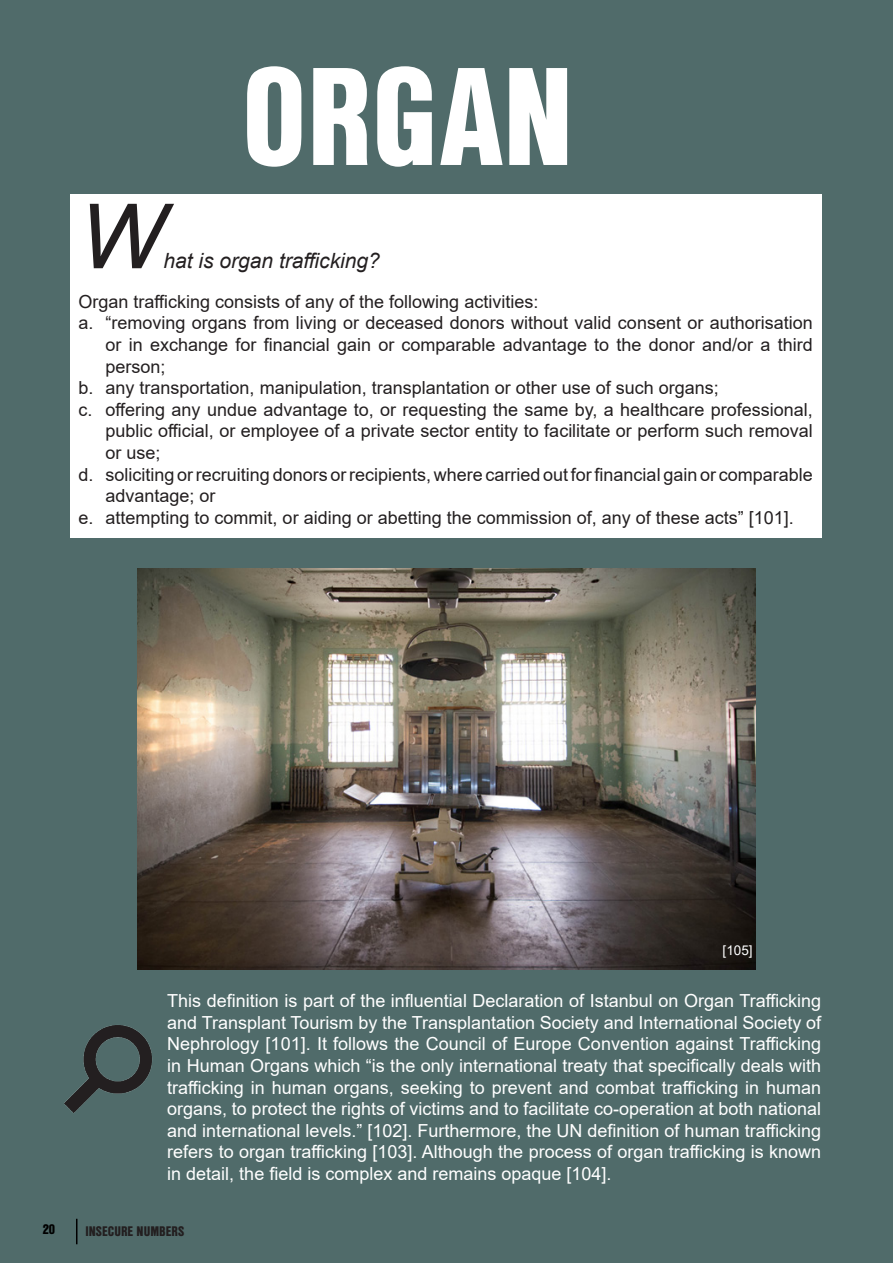
<style>
.page{position:relative;width:893px;height:1263px;background:#506b6a}
.page>*{position:absolute;margin:0;border:0;box-sizing:border-box;transform-origin:0 0}
.BIG_BLACK_TITLE_CAPS{font:900 135px "Nimbus San Con L";color:#fff}
.White_magazine_name{font:italic 90px "Arial";color:#231f20}
.White_magazine_name-2{font:italic 21px "Arial";color:#231f20}
.White_magazine_name-3{font:18px/21.6px "Arial";color:#fff;text-align:justify}
.White_magazine_name-4{font:18px/21.6px "Arial";color:#231f20;text-align:justify}
.t1{font:900 13.5px "Nimbus San Con L";color:#231f20}
.White_magazine_name-5{font:13.5px "Arial";color:#fff}
.Right_page_number{font:900 13.5px "Nimbus San Con L";color:#000}
</style>
<div class="page">
<div style="left:70px;top:194px;width:751px;height:344px;background:#fff"></div>
<img style="left:137px;top:569px;width:619px;height:400px">
<img style="left:64px;top:1025px;width:89px;height:88px">
<svg style="left:76px;top:1219px;width:1px;height:25px"></svg>
<p class="BIG_BLACK_TITLE_CAPS" style="left:242px;top:15px;width:333px">ORGAN</p>
<p class="White_magazine_name" style="left:79px;top:178px;width:86px">W</p>
<p class="White_magazine_name-2" style="left:164px;top:247px;width:218px">hat is organ trafficking?</p>
<p class="White_magazine_name-4" style="left:79px;top:291px;width:461px">Organ trafficking consists of any of the following activities:</p>
<p class="White_magazine_name-4" style="left:106px;top:312px;width:709px;text-indent:-27px">a. “removing organs from living or deceased donors without valid consent or authorisation or in exchange for financial gain or comparable advantage to the donor and/or a third person;</p>
<p class="White_magazine_name-4" style="left:79px;top:377px;width:642px">b. any transportation, manipulation, transplantation or other use of such organs;</p>
<p class="White_magazine_name-4" style="left:106px;top:399px;width:709px;text-indent:-27px">c. offering any undue advantage to, or requesting the same by, a healthcare professional, public official, or employee of a private sector entity to facilitate or perform such removal or use;</p>
<p class="White_magazine_name-4" style="left:106px;top:463px;width:709px;text-indent:-27px">d. soliciting or recruiting donors or recipients, where carried out for financial gain or comparable advantage; or</p>
<p class="White_magazine_name-4" style="left:79px;top:507px;width:717px">e. attempting to commit, or aiding or abetting the commission of, any of these acts” [101].</p>
<p class="White_magazine_name-5" style="left:723px;top:941px;width:32px">[105]</p>
<p class="White_magazine_name-3" style="left:167px;top:990px;width:655px">This definition is part of the influential Declaration of Istanbul on Organ Trafficking and Transplant Tourism by the Transplantation Society and International Society of Nephrology [101]. It follows the Council of Europe Convention against Trafficking in Human Organs which “is the only international treaty that specifically deals with trafficking in human organs, seeking to prevent and combat trafficking in human organs, to protect the rights of victims and to facilitate co-operation at both national and international levels.” [102]. Furthermore, the UN definition of human trafficking refers to organ trafficking [103]. Although the process of organ trafficking is known in detail, the field is complex and remains opaque [104].</p>
<p class="Right_page_number" style="left:43px;top:1219px;width:14px">20</p>
<p class="t1" style="left:85px;top:1221px;width:100px">INSECURE NUMBERS</p>
</div>
